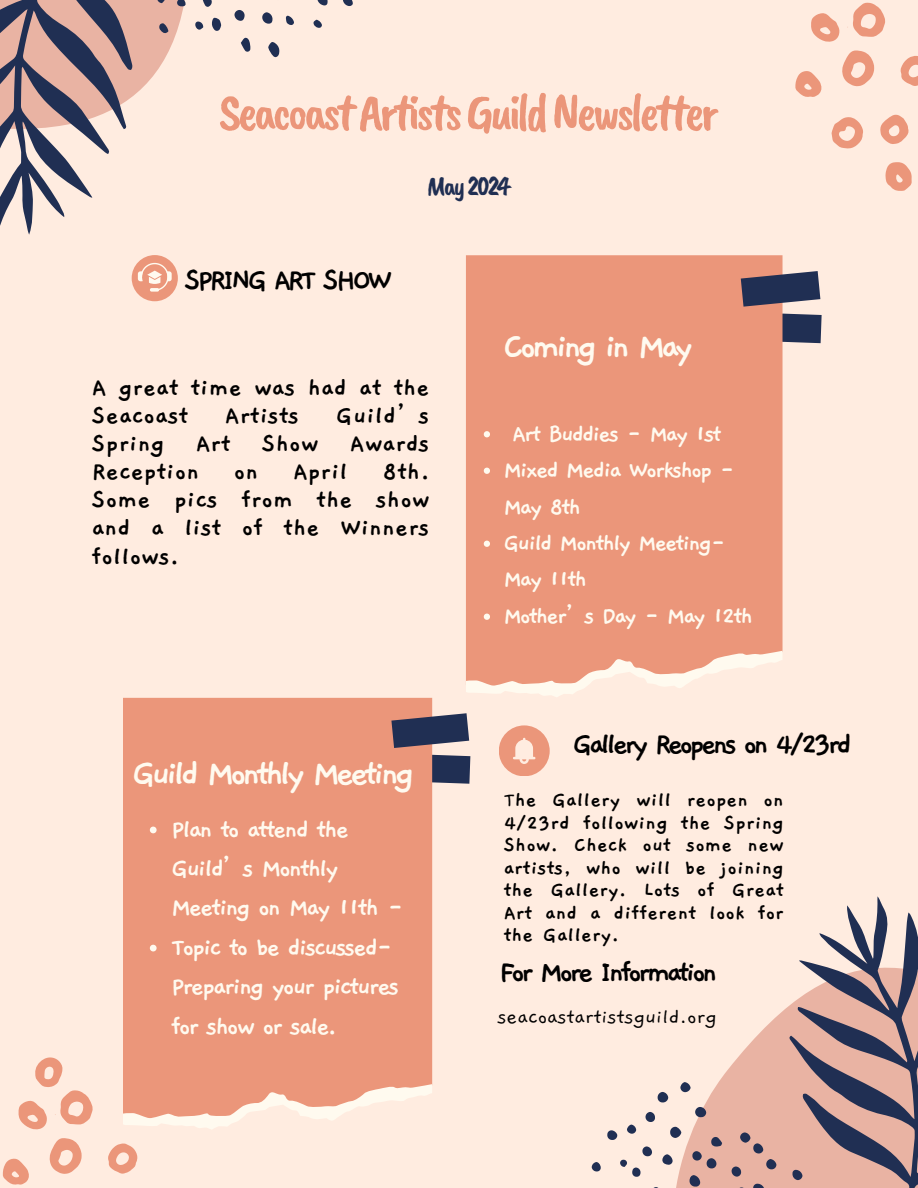
<style>
.page{position:relative;width:918px;height:1188px;background:#ffece0}
.page>*{position:absolute;margin:0;border:0;box-sizing:border-box;transform-origin:0 0}
.t1{font:52.2px "Caveat Brush";letter-spacing:-.07em;color:#eb967a}
.t2{font:700 39.45px "Gaegu";letter-spacing:-.12em;color:#fffaef}
.t3{font:700 33px "Gaegu";letter-spacing:-.12em;color:#000}
.t4{font:700 28.35px/39.3px "Gaegu";letter-spacing:-.08em;color:#fffaef}
.t5{font:28.2px "Caveat Brush";letter-spacing:-.07em;color:#202f53}
.t6{font:700 27.45px/28.2px "Gaegu";color:#000;text-align:justify}
.t7{font:700 26.25px/36.5px "Gaegu";letter-spacing:-.08em;color:#fffaef}
.t8{font:700 22.65px/22.5px "Gaegu";color:#000;text-align:justify}
.t9{font:22.65px "Gaegu";color:#000}
.s1{font-weight:400}
</style>
<div class="page">
<div style="left:466px;top:255px;width:317px;height:396px;background:#eb967a"></div>
<svg style="left:741px;top:271px;width:80px;height:72px;background:#7a656f"></svg>
<svg style="left:466px;top:651px;width:317px;height:46px"></svg>
<div style="left:123px;top:698px;width:310px;height:387px;background:#eb967a"></div>
<svg style="left:391px;top:713px;width:79px;height:71px;background:#7c6670"></svg>
<svg style="left:123px;top:1084px;width:309px;height:45px"></svg>
<div style="left:499px;top:725px;width:51px;height:51px;background:#eb967a;border-radius:50%"></div>
<div style="left:132px;top:255px;width:46px;height:46px;background:#eb967a;border-radius:50%"></div>
<svg style="left:657px;top:1049px;width:88px;height:139px"></svg>
<svg style="left:268px;top:42px;width:11px;height:16px"></svg>
<svg style="left:317px;top:0;width:11px;height:5px"></svg>
<svg style="left:241px;top:37px;width:9px;height:15px"></svg>
<svg style="left:262px;top:12px;width:11px;height:12px"></svg>
<svg style="left:234px;top:10px;width:11px;height:11px"></svg>
<svg style="left:343px;top:0;width:10px;height:6px"></svg>
<svg style="left:286px;top:16px;width:8px;height:9px"></svg>
<svg style="left:313px;top:20px;width:9px;height:8px"></svg>
<svg style="left:690px;top:1175px;width:10px;height:12px"></svg>
<svg style="left:670px;top:1127px;width:11px;height:11px"></svg>
<svg style="left:658px;top:1092px;width:10px;height:10px"></svg>
<svg style="left:695px;top:1107px;width:11px;height:10px"></svg>
<svg style="left:662px;top:1154px;width:11px;height:11px"></svg>
<svg style="left:680px;top:1082px;width:11px;height:10px"></svg>
<svg style="left:607px;top:1130px;width:10px;height:10px"></svg>
<svg style="left:645px;top:1112px;width:10px;height:10px"></svg>
<svg style="left:732px;top:1132px;width:13px;height:45px"></svg>
<svg style="left:692px;top:1137px;width:30px;height:31px"></svg>
<svg style="left:592px;top:1162px;width:9px;height:10px"></svg>
<svg style="left:627px;top:1124px;width:9px;height:10px"></svg>
<svg style="left:620px;top:1146px;width:32px;height:31px"></svg>
<svg style="left:0;top:0;width:222px;height:266px"></svg>
<svg style="left:745px;top:896px;width:173px;height:292px;fill:#e9b3a3"></svg>
<svg style="left:513px;top:738px;width:22px;height:26px"></svg>
<svg style="left:138px;top:263px;width:34px;height:29px"></svg>
<svg style="left:49px;top:1138px;width:33px;height:36px"></svg>
<svg style="left:108px;top:1143px;width:29px;height:31px"></svg>
<svg style="left:3px;top:1159px;width:26px;height:26px"></svg>
<svg style="left:18px;top:1057px;width:75px;height:73px"></svg>
<svg style="left:842px;top:50px;width:32px;height:36px"></svg>
<svg style="left:832px;top:117px;width:31px;height:32px"></svg>
<svg style="left:885px;top:162px;width:27px;height:29px"></svg>
<svg style="left:811px;top:13px;width:28px;height:29px"></svg>
<svg style="left:901px;top:56px;width:17px;height:30px"></svg>
<svg style="left:880px;top:115px;width:29px;height:29px"></svg>
<svg style="left:795px;top:71px;width:27px;height:26px"></svg>
<svg style="left:847px;top:3px;width:38px;height:34px"></svg>
<svg style="left:484px;top:431px;width:6px;height:6px"></svg>
<svg style="left:484px;top:468px;width:6px;height:6px"></svg>
<svg style="left:484px;top:541px;width:6px;height:6px"></svg>
<svg style="left:484px;top:614px;width:6px;height:6px"></svg>
<svg style="left:150px;top:827px;width:7px;height:6px"></svg>
<svg style="left:150px;top:945px;width:7px;height:6px"></svg>
<p class="t1" style="left:219px;top:79px;width:501px">SeacoastArtistsGuildNewsletter</p>
<h1 class="t3" style="left:185px;top:264px;width:209px">SPRING ART SHOW</h1>
<p class="t5" style="left:427px;top:168px;width:85px">May2024</p>
<p class="t2" style="left:503px;top:327px;width:192px">Coming in May</p>
<h5 class="t6" style="left:92px;top:374px;width:339px">A great time was had at the<br>Seacoast</h5>
<h5 class="t6" style="left:92px;top:402px;width:339px;text-indent:244px">Guild’s Spring Art Show Awards Reception</h5>
<h5 class="t6" style="left:225px;top:402px;width:76px">Artists</h5>
<h5 class="t6" style="left:92px;top:458px;width:339px;text-indent:291px">8th.<br>Some pics from the show and a list of the Winners follows.</h5>
<h5 class="t6" style="left:234px;top:458px;width:26px">on</h5>
<h5 class="t6" style="left:293px;top:458px;width:56px">April</h5>
<p class="t2" style="left:132px;top:754px;width:284px">Guild Monthly Meeting</p>
<p class="t4" style="left:171px;top:810px;width:235px">Plan to attend the<br>Guild’s Monthly<br>Meeting on May 11th -</p>
<p class="t4" style="left:171px;top:928px;width:230px">Topic to be discussed-<br>Preparing your pictures for show or sale.</p>
<p class="t7" style="left:512px;top:415px;width:211px">Art Buddies - May 1st</p>
<h2 class="t7" style="left:503px;top:452px;width:233px">Mixed Media Workshop -<br>May 8th</h2>
<h3 class="t7" style="left:503px;top:525px;width:224px">Guild Monthly Meeting-</h3>
<h5 class="t7" style="left:503px;top:561px;width:85px">May 11th</h5>
<p class="t7" style="left:503px;top:598px;width:251px">Mother’s Day - May 12th</p>
<h6 class="t3" style="left:573px;top:728px;width:281px">Gallery Reopens on 4/23rd</h6>
<p class="t8" style="left:504px;top:789px;width:282px"><span class="s1">T</span>he Gallery will reopen on 4/23rd following the Spring Show. Check out some new artists, who will be joining the Gallery. Lots of Great Art and a different look for the Gallery.</p>
<p class="t3" style="left:499px;top:956px;width:220px">For More Information</p>
<p class="t9" style="left:498px;top:1006px;width:221px">seacoastartistsguild.org</p>
</div>
